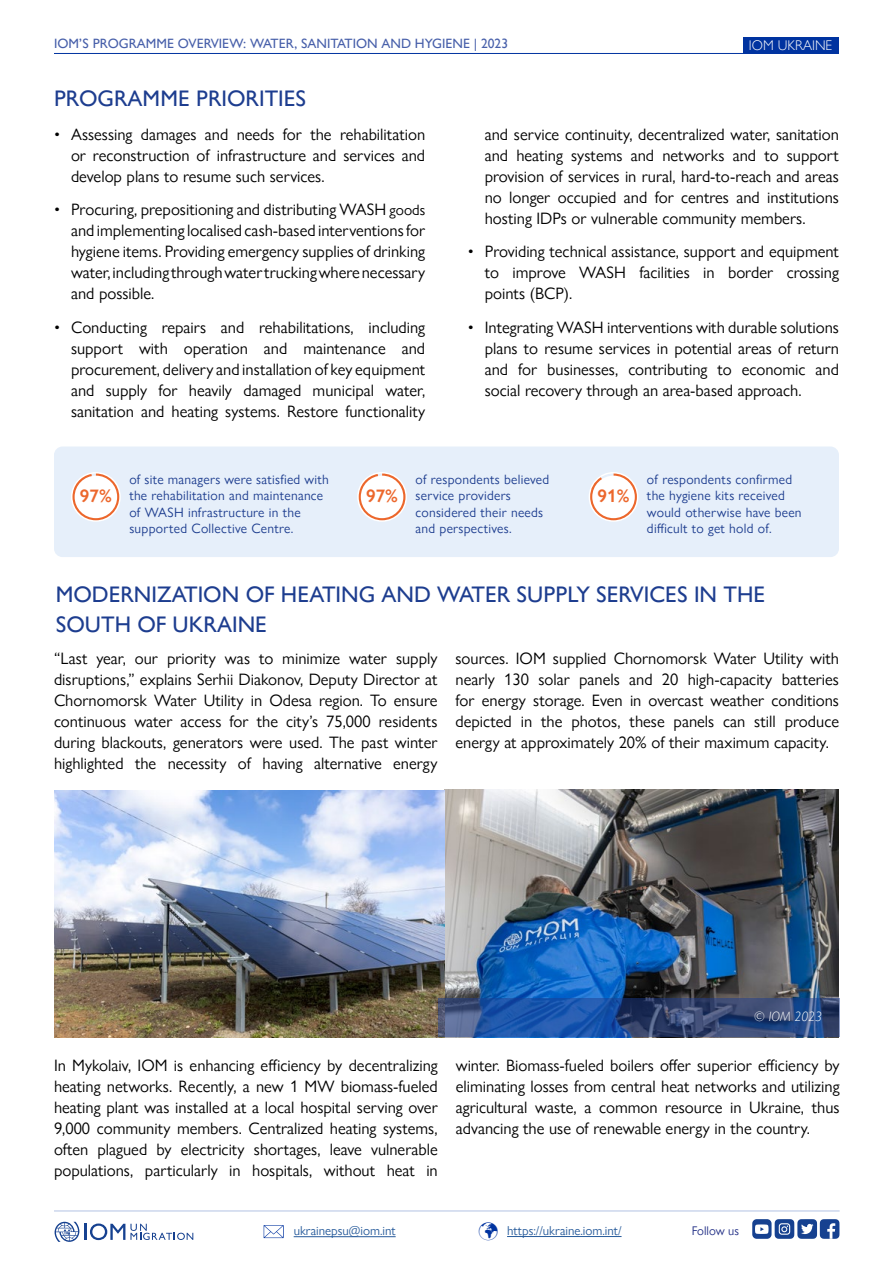
<style>
.page{position:relative;width:893px;height:1263px;background:#fff}
.page>*{position:absolute;margin:0;border:0;box-sizing:border-box;transform-origin:0 0}
.t1{font:500 22.5px/30px "Gill Sans Nova";color:#1d3d8f}
.t2{font:600 18px "Gill Sans Nova";color:#ec672c}
.t3{font:16.5px/21px "Gill Sans Nova";color:#000;text-align:justify}
.t4{font:300 13.95px "Gill Sans Nova";color:#fff}
.t5{font:13.5px/16.5px "Gill Sans Nova";letter-spacing:.02em;color:#1d3d8f}
.t6{font:500 13.5px "Gill Sans Nova";color:#4860aa}
.t7{font:italic 300 13.5px "Gill Sans Nova";color:#fff}
.t8{font:12.9px "Gill Sans Nova";color:#275b9b}
.t9{font:12.6px "Gill Sans Nova";color:#273489}
.s1{font-size:15px}
.s2{color:#0033a0}
</style>
<div class="page">
<div style="left:743px;top:37px;width:96px;height:17px;background:#0033a0"></div>
<hr style="left:54px;top:53px;width:785px;height:1px;background:#0033a0">
<img style="left:54px;top:790px;width:785px;height:248px">
<svg style="left:438px;top:999px;width:401px;height:38px;background:#2c4e89"></svg>
<hr style="left:54px;top:1210px;width:786px;height:1px;background:#b3c2e3">
<hr style="left:507px;top:1236px;width:115px;height:1px;background:#275b9b">
<hr style="left:84px;top:1224px;width:3px;height:16px;background:#164190">
<svg style="left:90px;top:1223px;width:103px;height:17px"></svg>
<svg style="left:55px;top:1222px;width:24px;height:20px"></svg>
<svg style="left:264px;top:1225px;width:20px;height:13px"></svg>
<hr style="left:294px;top:1236px;width:102px;height:1px;background:#275b9b">
<svg style="left:775px;top:1219px;width:64px;height:20px"></svg>
<div style="left:752px;top:1219px;width:19px;height:20px;background:#164190;border-radius:4px"></div>
<svg style="left:755px;top:1224px;width:13px;height:10px"></svg>
<div style="left:54px;top:446px;width:785px;height:111px;background:#e6effa;border-radius:9px"></div>
<svg style="left:589px;top:472px;width:49px;height:50px"></svg>
<svg style="left:71px;top:472px;width:50px;height:50px"></svg>
<svg style="left:357px;top:472px;width:50px;height:50px"></svg>
<svg style="left:72px;top:473px;width:47px;height:47px"></svg>
<div style="left:75px;top:476px;width:42px;height:42px;background:#fff;border-radius:50%"></div>
<svg style="left:359px;top:473px;width:46px;height:47px"></svg>
<div style="left:361px;top:476px;width:42px;height:42px;background:#fff;border-radius:50%"></div>
<svg style="left:590px;top:473px;width:47px;height:47px"></svg>
<div style="left:592px;top:476px;width:43px;height:42px;background:#fff;border-radius:50%"></div>
<p class="t6" style="left:54px;top:35px;width:456px">IOM’S PROGRAMME OVERVIEW: WATER, SANITATION AND HYGIENE | 2023</p>
<p class="t4" style="left:749px;top:37px;width:85px">IOM UKRAINE</p>
<h1 class="t1" style="left:54px;top:83px;width:254px">PROGRAMME PRIORITIES</h1>
<p class="t3" style="left:71px;top:123px;width:356px;text-indent:-17px">• Assessing damages and needs for the rehabilitation or reconstruction of infrastructure and services and develop plans to resume such services.</p>
<p class="t3" style="left:71px;top:199px;width:356px;text-indent:-17px">• Procuring, prepositioning and distributing WASH <span class="s1">goods </span>and implementing localised cash-based interventions for hygiene items. Providing emergency supplies of drinking water, including through water trucking where necessary and possible.</p>
<p class="t3" style="left:71px;top:317px;width:356px;text-indent:-17px">• Conducting repairs and rehabilitations, including support with operation and maintenance and procurement, delivery and installation of key equipment and supply for heavily damaged municipal water, sanitation and heating systems. Restore functionality</p>
<p class="t3" style="left:485px;top:123px;width:356px">and service continuity, decentralized water, sanitation and heating systems and networks and to support provision of services in rural, hard-to-reach and areas no longer occupied and for centres and institutions hosting IDPs or vulnerable community members.</p>
<p class="t3" style="left:485px;top:241px;width:356px;text-indent:-17px">• Providing technical assistance, support and equipment to improve WASH facilities in border crossing points (BCP).</p>
<p class="t3" style="left:485px;top:317px;width:356px;text-indent:-17px">• Integrating WASH interventions with durable solutions plans to resume services in potential areas of return and for businesses, contributing to economic and social recovery through an area-based approach.</p>
<p class="t5" style="left:129px;top:471px;width:201px">of site managers were satisfied with the rehabilitation and maintenance of WASH infrastructure in the supported Collective Centre.</p>
<p class="t5" style="left:415px;top:471px;width:135px">of respondents believed service providers considered their needs and perspectives.</p>
<p class="t2" style="left:80px;top:485px;width:33px">97%</p>
<p class="t2" style="left:366px;top:485px;width:33px">97%</p>
<p class="t2" style="left:598px;top:485px;width:33px">91%</p>
<p class="t5" style="left:647px;top:471px;width:156px">of respondents confirmed the hygiene kits received would otherwise have been difficult to get hold of.</p>
<h1 class="t1" style="left:56px;top:579px;width:711px">MODERNIZATION OF HEATING AND WATER SUPPLY SERVICES IN THE<br>SOUTH OF UKRAINE</h1>
<p class="t3" style="left:54px;top:647px;width:385px">“Last year, our priority was to minimize water supply disruptions,” explains Serhii Diakonov, Deputy Director at Chornomorsk Water Utility in Odesa region. To ensure continuous water access for the city’s 75,000 residents during blackouts, generators were used. The past winter highlighted the necessity of having alternative energy</p>
<p class="t3" style="left:455px;top:647px;width:385px">sources. IOM supplied Chornomorsk Water Utility with nearly 130 solar panels and 20 high-capacity batteries for energy storage. Even in overcast weather conditions depicted in the photos, these panels can still produce energy at approximately 20% of their maximum capacity.</p>
<p class="t7" style="left:754px;top:1008px;width:69px">© IOM 2023</p>
<p class="t3" style="left:54px;top:1055px;width:385px">In Mykolaiv, IOM is enhancing efficiency by decentralizing heating networks. Recently, a new 1 MW biomass-fueled heating plant was installed at a local hospital serving over 9,000 community members. Centralized heating systems, often plagued by electricity shortages, leave vulnerable populations, particularly in hospitals, without heat in</p>
<p class="t3" style="left:456px;top:1055px;width:385px">winter. Biomass-fueled boilers offer superior efficiency by eliminating losses from central heat networks and utilizing agricultural waste, a common resource in Ukraine, thus advancing the use of renewable energy in the country.</p>
<p class="t8" style="left:294px;top:1223px;width:103px">ukrainepsu@iom.int</p>
<p class="t8" style="left:479px;top:1223px;width:145px"><span class="s2">✓</span> https://ukraine.iom.int/</p>
<p class="t9" style="left:692px;top:1222px;width:49px">Follow us</p>
</div>
